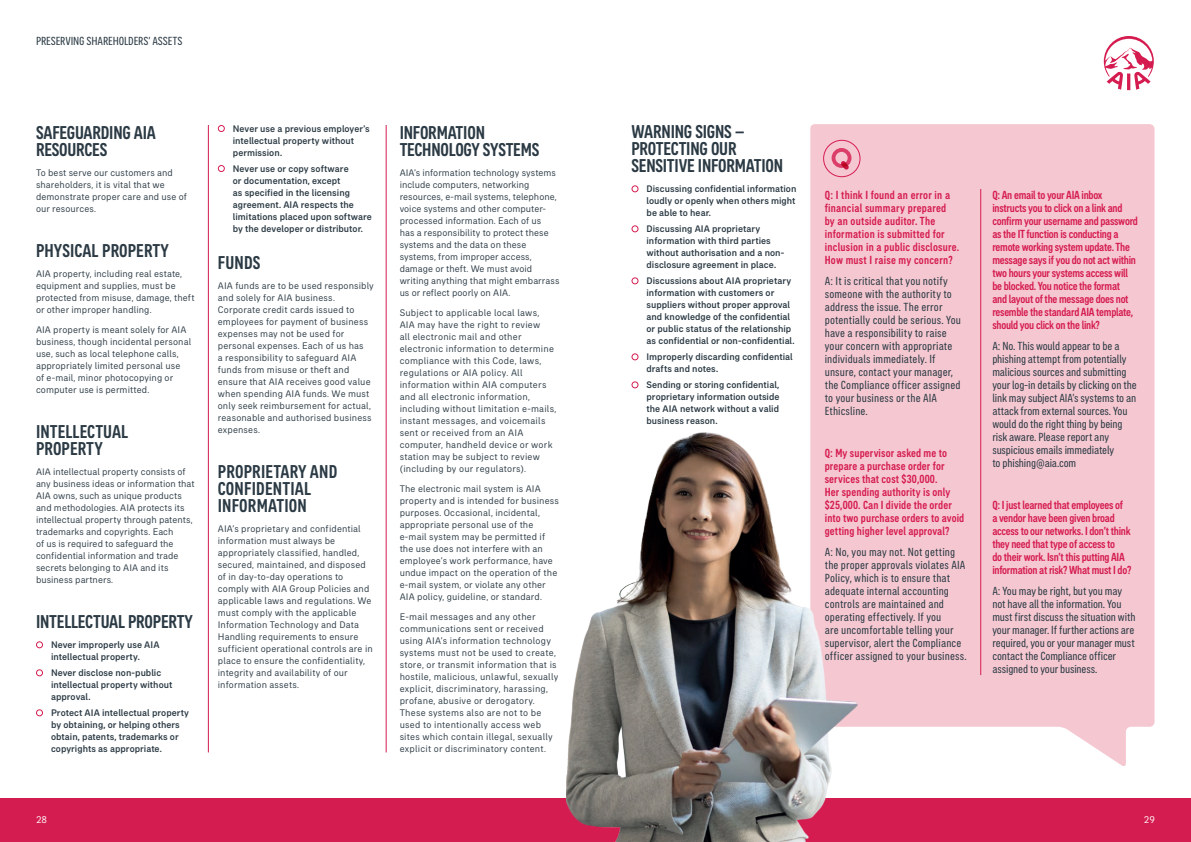
<style>
.page{position:relative;width:1191px;height:842px;background:#fff}
.page>*{position:absolute;margin:0;border:0;box-sizing:border-box;transform-origin:0 0}
.t1{font:500 condensed 19px/17px "AIA Everest";letter-spacing:-.01em;color:#2b3a44}
.t2{font:500 condensed 19px/17px "AIA Everest";letter-spacing:.01em;color:#2b3a44}
.t3{font:condensed 12px/13px "AIA Everest";letter-spacing:.005em;color:#2b3a44}
.t4{font:500 condensed 12px/13px "AIA Everest";letter-spacing:-.02em;color:#d51c50}
.t5{font:condensed 12px/13px "AIA Everest";letter-spacing:-.015em;color:#2b3a44}
.t6{font:500 condensed 12px/13px "AIA Everest";letter-spacing:.01em;color:#d51c50}
.t7{font:500 condensed 12px/13px "AIA Everest";letter-spacing:.02em;color:#d51c50}
.t8{font:10px "AIA Everest";color:#fff}
.t9{font:9.8px/12px "AIA Everest";letter-spacing:.015em;color:#2b3a44}
.t10{font:500 9.8px/12px "AIA Everest";letter-spacing:.005em;color:#2b3a44}
</style>
<div class="page">
<div style="left:0;top:798px;width:1191px;height:43px;background:#d51c50"></div>
<svg style="left:1103px;top:36px;width:50px;height:54px"></svg>
<div style="left:810px;top:124px;width:344px;height:642px;background:#f5c8d1"></div>
<div style="left:36px;top:641px;width:7px;height:7px;border:1px solid #d51c50;border-radius:50%"></div>
<div style="left:36px;top:669px;width:7px;height:7px;border:1px solid #d51c50;border-radius:50%"></div>
<div style="left:36px;top:709px;width:7px;height:7px;border:1px solid #d51c50;border-radius:50%"></div>
<div style="left:218px;top:125px;width:7px;height:7px;border:1px solid #d51c50;border-radius:50%"></div>
<div style="left:218px;top:165px;width:7px;height:7px;border:1px solid #d51c50;border-radius:50%"></div>
<hr style="left:208px;top:125px;width:1px;height:627px;background:#d51c50">
<hr style="left:386px;top:125px;width:1px;height:627px;background:#d51c50">
<hr style="left:980px;top:189px;width:1px;height:486px;background:#d51c50">
<div style="left:631px;top:185px;width:7px;height:7px;border:1px solid #d51c50;border-radius:50%"></div>
<div style="left:631px;top:225px;width:7px;height:7px;border:1px solid #d51c50;border-radius:50%"></div>
<div style="left:631px;top:277px;width:7px;height:7px;border:1px solid #d51c50;border-radius:50%"></div>
<div style="left:631px;top:353px;width:7px;height:7px;border:1px solid #d51c50;border-radius:50%"></div>
<div style="left:631px;top:381px;width:7px;height:7px;border:1px solid #d51c50;border-radius:50%"></div>
<img style="left:566px;top:426px;width:307px;height:415px">
<div style="left:823px;top:140px;width:37px;height:37px;border:1px solid #d51c50;border-radius:50%"></div>
<div style="left:831px;top:148px;width:20px;height:20px;border:4px solid #d51c50;border-radius:50%"></div>
<svg style="left:840px;top:161px;width:9px;height:9px"></svg>
<p class="t3" style="left:36px;top:34px;width:148px">PRESERVING SHAREHOLDERS’ ASSETS</p>
<h1 class="t1" style="left:36px;top:124px;width:121px">SAFEGUARDING AIA<br>RESOURCES</h1>
<p class="t9" style="left:36px;top:167px;width:152px">To best serve our customers and shareholders, it is vital that we demonstrate proper care and use of our resources.</p>
<h1 class="t1" style="left:36px;top:242px;width:134px">PHYSICAL PROPERTY</h1>
<p class="t9" style="left:36px;top:268px;width:160px">AIA property, including real estate, equipment and supplies, must be protected from misuse, damage, theft or other improper handling.</p>
<p class="t9" style="left:36px;top:324px;width:157px">AIA property is meant solely for AIA business, though incidental personal use, such as local telephone calls, appropriately limited personal use<br>of e-mail, minor photocopying or computer use is permitted.</p>
<h1 class="t1" style="left:36px;top:423px;width:94px">INTELLECTUAL<br>PROPERTY</h1>
<p class="t9" style="left:36px;top:466px;width:160px">AIA intellectual property consists of any business ideas or information that AIA owns, such as unique products and methodologies. AIA protects its intellectual property through patents, trademarks and copyrights. Each<br>of us is required to safeguard the confidential information and trade secrets belonging to AIA and its business partners.</p>
<h1 class="t1" style="left:36px;top:613px;width:158px">INTELLECTUAL PROPERTY</h1>
<p class="t10" style="left:51px;top:639px;width:110px">Never improperly use AIA intellectual property.</p>
<p class="t10" style="left:51px;top:667px;width:123px">Never disclose non-public intellectual property without approval.</p>
<p class="t10" style="left:51px;top:707px;width:140px">Protect AIA intellectual property by obtaining, or helping others obtain, patents, trademarks or copyrights as appropriate.</p>
<p class="t10" style="left:233px;top:122px;width:138px">Never use a previous employer’s intellectual property without permission.</p>
<p class="t10" style="left:233px;top:162px;width:140px">Never use or copy software<br>or documentation, except<br>as specified in the licensing agreement. AIA respects the limitations placed upon software by the developer or distributor.</p>
<h1 class="t1" style="left:218px;top:254px;width:44px">FUNDS</h1>
<p class="t9" style="left:218px;top:280px;width:158px">AIA funds are to be used responsibly and solely for AIA business.<br>Corporate credit cards issued to employees for payment of business expenses may not be used for personal expenses. Each of us has<br>a responsibility to safeguard AIA funds from misuse or theft and ensure that AIA receives good value when spending AIA funds. We must only seek reimbursement for actual, reasonable and authorised business expenses.</p>
<h1 class="t2" style="left:218px;top:463px;width:121px">PROPRIETARY AND<br>CONFIDENTIAL<br>INFORMATION</h1>
<p class="t9" style="left:218px;top:523px;width:156px">AIA’s proprietary and confidential information must always be appropriately classified, handled, secured, maintained, and disposed of in day-to-day operations to comply with AIA Group Policies and applicable laws and regulations. We must comply with the applicable Information Technology and Data Handling requirements to ensure sufficient operational controls are in place to ensure the confidentiality, integrity and availability of our information assets.</p>
<h1 class="t1" style="left:400px;top:124px;width:141px">INFORMATION<br>TECHNOLOGY SYSTEMS</h1>
<p class="t9" style="left:400px;top:167px;width:161px">AIA’s information technology systems include computers, networking resources, e-mail systems, telephone, voice systems and other computer&shy;processed information. Each of us<br>has a responsibility to protect these systems and the data on these systems, from improper access, damage or theft. We must avoid writing anything that might embarrass us or reflect poorly on AIA.</p>
<p class="t9" style="left:400px;top:307px;width:158px">Subject to applicable local laws, AIA may have the right to review<br>all electronic mail and other electronic information to determine compliance with this Code, laws, regulations or AIA policy. All information within AIA computers and all electronic information, including without limitation e-mails, instant messages, and voicemails sent or received from an AIA computer, handheld device or work station may be subject to review (including by our regulators).</p>
<p class="t9" style="left:400px;top:483px;width:161px">The electronic mail system is AIA property and is intended for business purposes. Occasional, incidental, appropriate personal use of the e-mail system may be permitted if the use does not interfere with an employee’s work performance, have undue impact on the operation of the e-mail system, or violate any other AIA policy, guideline, or standard.</p>
<p class="t9" style="left:400px;top:611px;width:160px">E-mail messages and any other communications sent or received using AIA’s information technology systems must not be used to create, store, or transmit information that is hostile, malicious, unlawful, sexually explicit, discriminatory, harassing, profane, abusive or derogatory.<br>These systems also are not to be used to intentionally access web sites which contain illegal, sexually explicit or discriminatory content.</p>
<h1 class="t1" style="left:631px;top:123px;width:153px">WARNING SIGNS –<br>PROTECTING OUR<br>SENSITIVE INFORMATION</h1>
<p class="t10" style="left:646px;top:183px;width:151px;text-align:justify">Discussing confidential information loudly or openly when others might be able to hear.</p>
<p class="t10" style="left:646px;top:223px;width:139px">Discussing AIA proprietary information with third parties without authorisation and a non&shy;disclosure agreement in place.</p>
<p class="t10" style="left:646px;top:275px;width:150px">Discussions about AIA proprietary information with customers or suppliers without proper approval and knowledge of the confidential or public status of the relationship as confidential or non-confidential.</p>
<p class="t10" style="left:646px;top:351px;width:148px">Improperly discarding confidential drafts and notes.</p>
<p class="t10" style="left:646px;top:379px;width:134px;text-align:justify">Sending or storing confidential, proprietary information outside the AIA network without a valid business reason.</p>
<p class="t7" style="left:824px;top:188px;width:136px">Q: I think I found an error in a financial summary prepared by an outside auditor. The information is submitted for inclusion in a public disclosure.<br>How must I raise my concern?</p>
<p class="t3" style="left:824px;top:274px;width:138px">A: It is critical that you notify someone with the authority to address the issue. The error potentially could be serious. You have a responsibility to raise your concern with appropriate individuals immediately. If unsure, contact your manager, the Compliance officer assigned to your business or the AIA<br>Ethicsline.</p>
<p class="t6" style="left:824px;top:446px;width:141px">Q: My supervisor asked me to prepare a purchase order for services that cost $30,000.<br>Her spending authority is only $25,000. Can I divide the order into two purchase orders to avoid getting higher level approval?</p>
<p class="t3" style="left:824px;top:545px;width:143px">A: No, you may not. Not getting the proper approvals violates AIA<br>Policy, which is to ensure that adequate internal accounting controls are maintained and operating effectively. If you<br>are uncomfortable telling your supervisor, alert the Compliance officer assigned to your business.</p>
<p class="t4" style="left:992px;top:188px;width:147px">Q: An email to your AIA inbox instructs you to click on a link and confirm your username and password as the IT function is conducting a remote working system update. The message says if you do not act within two hours your systems access will be blocked. You notice the format<br>and layout of the message does not resemble the standard AIA template, should you click on the link?</p>
<p class="t3" style="left:992px;top:339px;width:146px">A: No. This would appear to be a phishing attempt from potentially malicious sources and submitting your log-in details by clicking on the link may subject AIA’s systems to an attack from external sources. You would do the right thing by being risk aware. Please report any suspicious emails immediately<br>to phishing@aia.com</p>
<p class="t4" style="left:992px;top:498px;width:140px">Q: I just learned that employees of<br>a vendor have been given broad access to our networks. I don’t think they need that type of access to<br>do their work. Isn’t this putting AIA information at risk? What must I do?</p>
<p class="t5" style="left:992px;top:584px;width:145px">A: You may be right, but you may not have all the information. You must first discuss the situation with your manager. If further actions are required, you or your manager must contact the Compliance officer assigned to your business.</p>
<p class="t8" style="left:36px;top:813px;width:13px">28</p>
<p class="t8" style="left:1143px;top:813px;width:13px">29</p>
</div>
